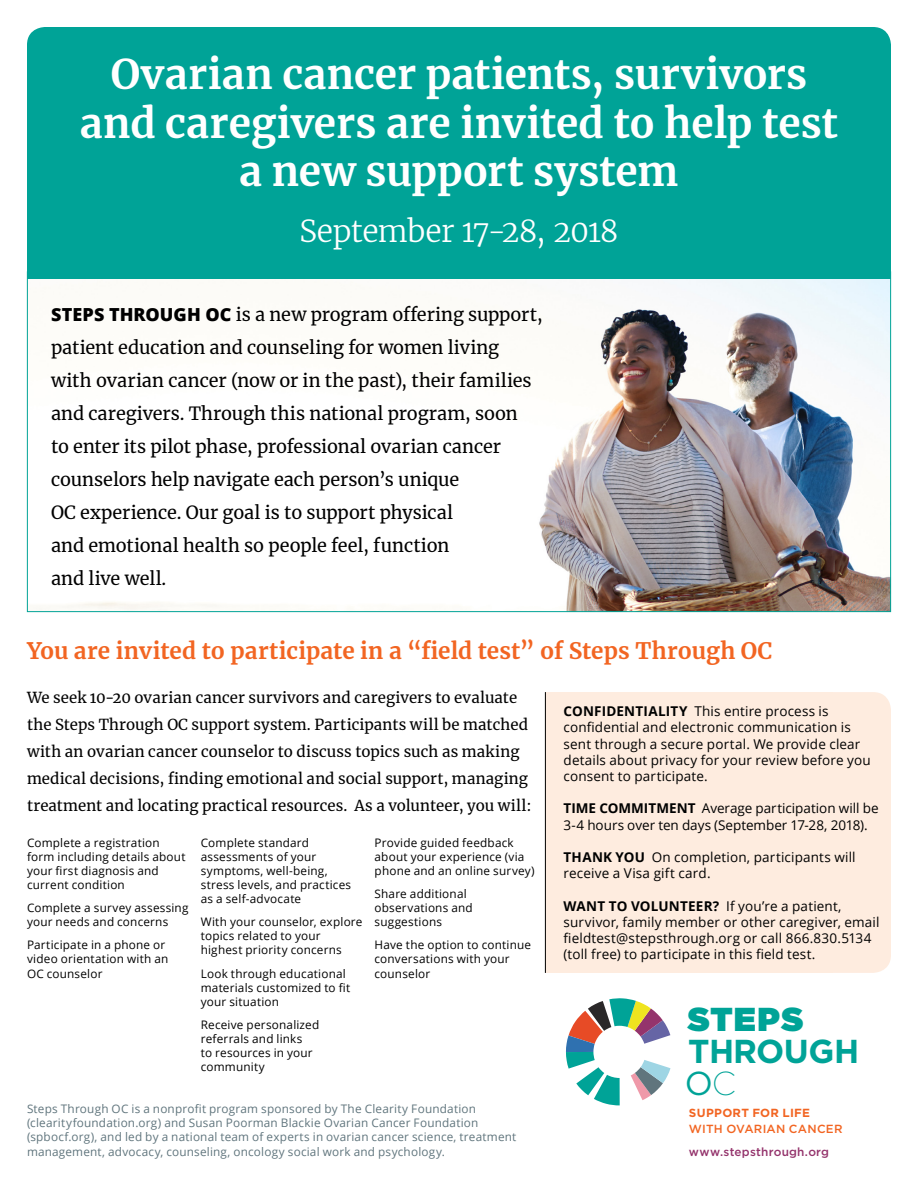
<style>
.page{position:relative;width:918px;height:1188px;background:#fff}
.page>*{position:absolute;margin:0;border:0;box-sizing:border-box;transform-origin:0 0}
.t1{font:700 40.5px/48.6px "Merriweather";color:#fff;text-align:center}
.t2{font:700 33.15px/32.2px "Gotham";letter-spacing:-.02em;color:#00a397}
.t3{font:900 33.15px "Gotham";letter-spacing:.04em;color:#00a397}
.t4{font:300 30px "Merriweather";letter-spacing:-.02em;color:#fff}
.t5{font:700 22.5px "Merriweather";letter-spacing:.005em;color:#f26522}
.t6{font:18px/33px "Merriweather";letter-spacing:-.005em;color:#000}
.t7{font:15px/27px "Merriweather";letter-spacing:.005em;color:#000}
.t8{font:13.5px/16.2px "Open Sans";letter-spacing:.01em;color:#000}
.t9{font:11.7px/14.1px "Open Sans";letter-spacing:.015em;color:#000}
.t10{font:11.7px/14.1px "Open Sans";letter-spacing:.015em;color:#60757d}
.t11{font:500 11.7px "Gotham";letter-spacing:.02em;color:#94346c}
.t12{font:500 11.7px "Gotham";letter-spacing:.02em;color:#f26522}
.t13{font:700 11.7px "Gotham";letter-spacing:.025em;color:#f26522}
.s1{font-family:"Open Sans";font-weight:800}
.s2{font-weight:700}
.s3{font-weight:400}
.s4{font-weight:200}
</style>
<div class="page">
<div style="left:545px;top:692px;width:346px;height:281px;background:#feecdf;border-radius:18px"></div>
<img style="left:36px;top:279px;width:853px;height:331px">
<svg style="left:566px;top:998px;width:104px;height:107px"></svg>
<hr style="left:545px;top:692px;width:1px;height:281px;background:#000">
<div style="left:27px;top:27px;width:864px;height:252px;background:#00a397;border-radius:18px"></div>
<h1 class="t1" style="left:80px;top:49px;width:760px">Ovarian cancer patients, survivors and caregivers are invited to help test a new support system</h1>
<h3 class="t4" style="left:299px;top:210px;width:321px">September 17-28, 2018</h3>
<p class="t6" style="left:51px;top:297px;width:493px"><span class="s1">STEPS THROUGH OC</span> is a new program offering support, patient education and counseling for women living with ovarian cancer (now or in the past), their families and caregivers. Through this national program, soon<br>to enter its pilot phase, professional ovarian cancer counselors help navigate each person’s unique<br>OC experience. Our goal is to support physical<br>and emotional health so people feel, function<br>and live well.</p>
<h3 class="t5" style="left:27px;top:635px;width:747px">You are invited to participate in a “field test” of Steps Through OC</h3>
<p class="t7" style="left:27px;top:683px;width:506px">We seek 10-20 ovarian cancer survivors and caregivers to evaluate the Steps Through OC support system. Participants will be matched with an ovarian cancer counselor to discuss topics such as making medical decisions, finding emotional and social support, managing treatment and locating practical resources. As a volunteer, you will:</p>
<p class="t9" style="left:27px;top:835px;width:160px">Complete a registration form including details about your first diagnosis and current condition</p>
<p class="t9" style="left:27px;top:900px;width:163px">Complete a survey assessing your needs and concerns</p>
<p class="t9" style="left:27px;top:938px;width:143px">Participate in a phone or video orientation with an<br>OC counselor</p>
<p class="t9" style="left:375px;top:835px;width:161px">Provide guided feedback about your experience (via phone and an online survey)</p>
<p class="t9" style="left:375px;top:886px;width:100px">Share additional observations and suggestions</p>
<p class="t9" style="left:375px;top:938px;width:158px">Have the option to continue conversations with your counselor</p>
<p class="t9" style="left:201px;top:835px;width:152px">Complete standard assessments of your symptoms, well-being, stress levels, and practices as a self-advocate</p>
<p class="t9" style="left:201px;top:915px;width:163px">With your counselor, explore topics related to your highest priority concerns</p>
<p class="t9" style="left:201px;top:966px;width:151px">Look through educational materials customized to fit your situation</p>
<p class="t9" style="left:201px;top:1017px;width:120px">Receive personalized referrals and links<br>to resources in your community</p>
<p class="t10" style="left:27px;top:1102px;width:491px">Steps Through OC is a nonprofit program sponsored by The Clearity Foundation (clearityfoundation.org) and Susan Poorman Blackie Ovarian Cancer Foundation (spbocf.org), and led by a national team of experts in ovarian cancer science, treatment management, advocacy, counseling, oncology social work and psychology.</p>
<p class="t8" style="left:564px;top:703px;width:309px"><span class="s2">CONFIDENTIALITY</span> This entire process is confidential and electronic communication is sent through a secure portal. We provide clear details about privacy for your review before you consent to participate.</p>
<p class="t8" style="left:564px;top:800px;width:317px"><span class="s2">TIME COMMITMENT</span> Average participation will be<br>3-4 hours over ten days (September 17-28, 2018).</p>
<p class="t8" style="left:564px;top:849px;width:294px"><span class="s2">THANK YOU</span> On completion, participants will receive a Visa gift card.</p>
<p class="t8" style="left:564px;top:897px;width:317px"><span class="s2">WANT TO VOLUNTEER?</span> If you’re a patient, survivor, family member or other caregiver, email fieldtest@stepsthrough.org or call 866.830.5134 (toll free) to participate in this field test.</p>
<h2 class="t3" style="left:688px;top:996px;width:117px">STEPS</h2>
<h2 class="t2" style="left:685px;top:1035px;width:176px">THROUGH<br><span class="s3">O</span><span class="s4">C</span></h2>
<p class="t13" style="left:689px;top:1105px;width:123px">SUPPORT FOR LIFE</p>
<p class="t12" style="left:689px;top:1121px;width:155px">WITH OVARIAN CANCER</p>
<p class="t11" style="left:689px;top:1144px;width:142px">www.stepsthrough.org</p>
</div>
